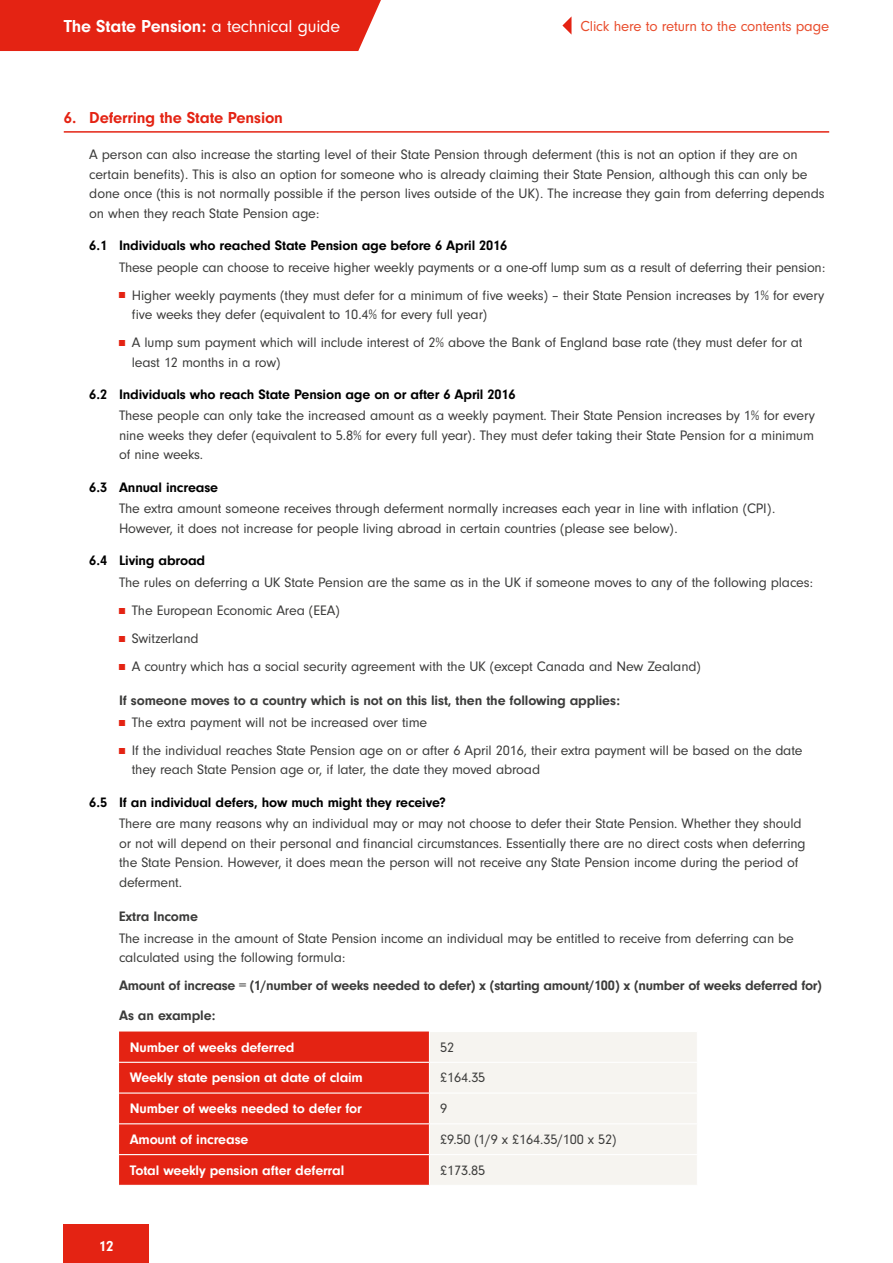
<style>
.page{position:relative;width:893px;height:1263px;background:#fff}
.page>*{position:absolute;margin:0;border:0;box-sizing:border-box;transform-origin:0 0}
.t1{font:700 18px "Neuzeit Gro";letter-spacing:-.01em;color:#fff}
.t2{font:700 16.5px "Neuzeit Gro";letter-spacing:-.01em;color:#e42313}
.t3{font:15px "Neuzeit Gro";letter-spacing:-.01em;color:#e94d2d}
.t4{font:700 15px "Neuzeit Gro";color:#fff}
.t5{font:14.25px/19.5px "Neuzeit Gro";letter-spacing:-.01em;color:#3c3c3b}
.t6{font:700 14.25px "Neuzeit Gro";letter-spacing:-.01em;color:#000}
.t7{font:700 14.25px/30.2px "Neuzeit Gro";letter-spacing:-.02em;color:#3c3c3b}
.t8{font:700 14.25px "Neuzeit Gro";letter-spacing:-.01em;color:#fff}
.s1{font-weight:400}
.s2{font-size:9px;color:#e42313}
</style>
<div class="page">
<div style="left:64px;top:1225px;width:85px;height:38px;background:#e42313"></div>
<svg style="left:562px;top:17px;width:9px;height:17px"></svg>
<div style="left:0;top:0;width:381px;height:51px;background:#e42313"></div>
<hr style="left:64px;top:131px;width:765px;height:2px;background:#e42313">
<div style="left:119px;top:1031px;width:310px;height:154px;background:#e42313"></div>
<hr style="left:119px;top:1062px;width:310px;height:1px;background:#fff">
<hr style="left:119px;top:1092px;width:310px;height:1px;background:#fff">
<hr style="left:119px;top:1123px;width:310px;height:1px;background:#fff">
<hr style="left:119px;top:1154px;width:310px;height:1px;background:#fff">
<div style="left:429px;top:1032px;width:268px;height:153px;background:#f6f4f0"></div>
<hr style="left:429px;top:1093px;width:1px;height:30px;background:#fff">
<hr style="left:429px;top:1124px;width:1px;height:30px;background:#fff">
<hr style="left:429px;top:1155px;width:1px;height:30px;background:#fff">
<p class="t1" style="left:64px;top:16px;width:278px">The State Pension: <span class="s1">a technical guide</span></p>
<p class="t3" style="left:580px;top:17px;width:250px">Click here to return to the contents page</p>
<p class="t2" style="left:64px;top:108px;width:221px">6. Deferring the State Pension</p>
<p class="t5" style="left:89px;top:145px;width:737px">A person can also increase the starting level of their State Pension through deferment (this is not an option if they are on certain benefits). This is also an option for someone who is already claiming their State Pension, although this can only be done once (this is not normally possible if the person lives outside of the UK). The increase they gain from deferring depends on when they reach State Pension age:</p>
<p class="t6" style="left:89px;top:237px;width:420px">6.1 Individuals who reached State Pension age before 6 April 2016</p>
<p class="t5" style="left:119px;top:257px;width:708px">These people can choose to receive higher weekly payments or a one-off lump sum as a result of deferring their pension:</p>
<p class="t5" style="left:132px;top:285px;width:694px;text-indent:-13px"><span class="s2">■</span> Higher weekly payments (they must defer for a minimum of five weeks) – their State Pension increases by 1% for every five weeks they defer (equivalent to 10.4% for every full year)</p>
<p class="t5" style="left:132px;top:333px;width:672px;text-indent:-13px"><span class="s2">■</span> A lump sum payment which will include interest of 2% above the Bank of England base rate (they must defer for at least 12 months in a row)</p>
<p class="t6" style="left:89px;top:386px;width:428px">6.2 Individuals who reach State Pension age on or after 6 April 2016</p>
<p class="t5" style="left:119px;top:406px;width:697px;text-align:justify">These people can only take the increased amount as a weekly payment. Their State Pension increases by 1% for every nine weeks they defer (equivalent to 5.8% for every full year). They must defer taking their State Pension for a minimum of nine weeks.</p>
<p class="t6" style="left:89px;top:479px;width:130px">6.3 Annual increase</p>
<p class="t5" style="left:119px;top:499px;width:658px">The extra amount someone receives through deferment normally increases each year in line with inflation (CPI).<br>However, it does not increase for people living abroad in certain countries (please see below).</p>
<p class="t6" style="left:89px;top:552px;width:117px">6.4 Living abroad</p>
<p class="t5" style="left:119px;top:573px;width:695px">The rules on deferring a UK State Pension are the same as in the UK if someone moves to any of the following places:</p>
<p class="t5" style="left:119px;top:601px;width:222px"><span class="s2">■</span> The European Economic Area (EEA)</p>
<p class="t5" style="left:119px;top:629px;width:81px"><span class="s2">■</span> Switzerland</p>
<p class="t5" style="left:119px;top:657px;width:583px"><span class="s2">■</span> A country which has a social security agreement with the UK (except Canada and New Zealand)</p>
<p class="t7" style="left:119px;top:685px;width:503px">If someone moves to a country which is not on this list, then the following applies:</p>
<p class="t5" style="left:119px;top:713px;width:310px"><span class="s2">■</span> The extra payment will not be increased over time</p>
<p class="t5" style="left:132px;top:741px;width:672px;text-indent:-13px"><span class="s2">■</span> If the individual reaches State Pension age on or after 6 April 2016, their extra payment will be based on the date they reach State Pension age or, if later, the date they moved abroad</p>
<p class="t6" style="left:89px;top:794px;width:358px">6.5 If an individual defers, how much might they receive?</p>
<p class="t5" style="left:119px;top:814px;width:688px">There are many reasons why an individual may or may not choose to defer their State Pension. Whether they should or not will depend on their personal and financial circumstances. Essentially there are no direct costs when deferring the State Pension. However, it does mean the person will not receive any State Pension income during the period of deferment.</p>
<p class="t7" style="left:119px;top:901px;width:80px">Extra Income</p>
<p class="t5" style="left:119px;top:928px;width:676px">The increase in the amount of State Pension income an individual may be entitled to receive from deferring can be calculated using the following formula:</p>
<p class="t7" style="left:119px;top:970px;width:704px">Amount of increase = (1/number of weeks needed to defer) x (starting amount/100) x (number of weeks deferred for)<br>As an example:</p>
<p class="t8" style="left:130px;top:1039px;width:166px">Number of weeks deferred</p>
<p class="t5" style="left:440px;top:1037px;width:16px">52</p>
<p class="t8" style="left:130px;top:1070px;width:235px">Weekly state pension at date of claim</p>
<p class="t5" style="left:440px;top:1068px;width:47px">£164.35</p>
<p class="t8" style="left:130px;top:1100px;width:234px">Number of weeks needed to defer for</p>
<p class="t5" style="left:440px;top:1099px;width:9px">9</p>
<p class="t8" style="left:130px;top:1131px;width:120px">Amount of increase</p>
<p class="t5" style="left:440px;top:1130px;width:178px">£9.50 (1/9 x £164.35/100 x 52)</p>
<p class="t8" style="left:130px;top:1162px;width:216px">Total weekly pension after deferral</p>
<p class="t5" style="left:440px;top:1160px;width:47px">£173.85</p>
<p class="t4" style="left:99px;top:1237px;width:16px">12</p>
</div>
